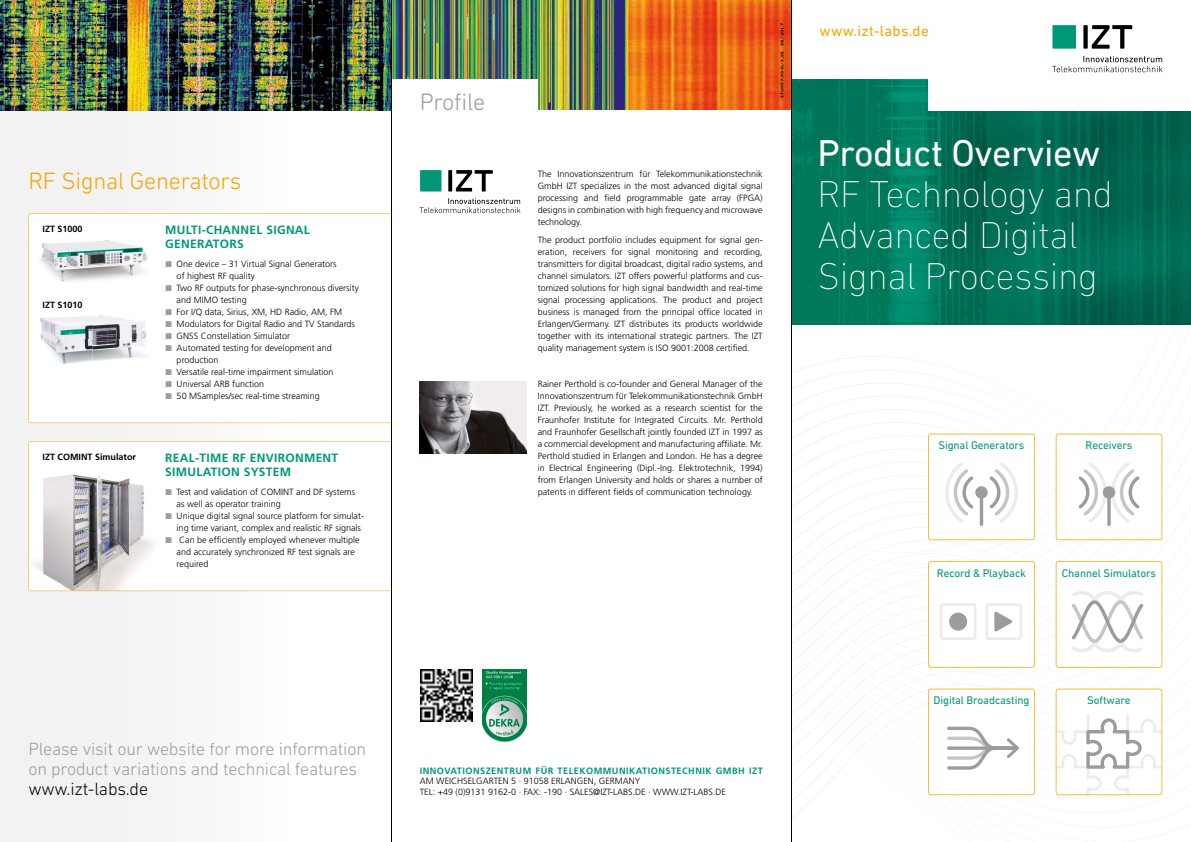
<style>
.page{position:relative;width:1191px;height:842px;background:#fff}
.page>*{position:absolute;margin:0;border:0;box-sizing:border-box;transform-origin:0 0}
.t1{font:200 38px/41px "DIN Next LT Pro";letter-spacing:-.01em;color:#fff}
.t2{font:38px "DIN Next LT Pro";letter-spacing:-.01em;color:#fff}
.t3{font:300 24px "DIN Next LT Pro";letter-spacing:-.01em;color:#f6a500}
.t4{font:300 24px "DIN Next LT Pro";letter-spacing:-.01em;color:#9b9c9c}
.t5{font:300 18px/20px "DIN Next LT Pro";letter-spacing:-.01em;color:#9b9c9c}
.t6{font:300 18px "DIN Next LT Pro";letter-spacing:-.01em;color:#000}
.t7{font:15.1px "DIN Next LT Pro";letter-spacing:.02em;color:#f6a500}
.t8{font:700 12px/14px "Frutiger LT";letter-spacing:.025em;color:#009778}
.t9{font:11.3px "DIN Next LT Pro";letter-spacing:-.01em;color:#009778}
.t10{font:700 9.2px "Frutiger LT";letter-spacing:.05em;color:#009778}
.t11{font:300 9px/12px "Frutiger LT";color:#000;text-align:justify}
.t12{font:700 9px "Frutiger LT";color:#000}
.t13{font:5px "Base Nine SC";color:#000}
</style>
<div class="page">
<svg style="left:0;top:110px;width:391px;height:732px"></svg>
<img style="left:0;top:0;width:791px;height:110px">
<img style="left:792px;top:79px;width:399px;height:246px">
<div style="left:928px;top:68px;width:263px;height:42px;background:#fff"></div>
<div style="left:391px;top:79px;width:147px;height:58px;background:#fff"></div>
<div style="left:1052px;top:25px;width:24px;height:24px;background:#009778"></div>
<svg style="left:1052px;top:56px;width:110px;height:16px"></svg>
<svg style="left:1091px;top:25px;width:41px;height:24px"></svg>
<svg style="left:1083px;top:25px;width:4px;height:24px"></svg>
<div style="left:420px;top:170px;width:21px;height:21px;background:#009778"></div>
<svg style="left:420px;top:198px;width:100px;height:15px"></svg>
<svg style="left:456px;top:170px;width:37px;height:21px"></svg>
<svg style="left:448px;top:170px;width:4px;height:21px"></svg>
<img style="left:420px;top:381px;width:107px;height:72px">
<img style="left:420px;top:669px;width:52px;height:52px">
<img style="left:482px;top:669px;width:45px;height:72px">
<svg style="left:792px;top:356px;width:395px;height:462px"></svg>
<div style="left:975px;top:486px;width:12px;height:13px;background:#9b9c9c;border-radius:50%"></div>
<svg style="left:979px;top:491px;width:4px;height:35px"></svg>
<svg style="left:28px;top:213px;width:363px;height:210px"></svg>
<svg style="left:28px;top:441px;width:363px;height:150px"></svg>
<img style="left:36px;top:237px;width:115px;height:49px">
<hr style="left:791px;top:0;width:1px;height:842px;background:#000">
<hr style="left:391px;top:0;width:1px;height:842px;background:#000">
<svg style="left:166px;top:489px;width:6px;height:6px"></svg>
<svg style="left:166px;top:513px;width:6px;height:6px"></svg>
<svg style="left:166px;top:537px;width:6px;height:6px"></svg>
<svg style="left:166px;top:261px;width:6px;height:6px"></svg>
<svg style="left:166px;top:285px;width:6px;height:6px"></svg>
<svg style="left:166px;top:309px;width:6px;height:6px"></svg>
<svg style="left:166px;top:321px;width:6px;height:6px"></svg>
<svg style="left:166px;top:333px;width:6px;height:6px"></svg>
<svg style="left:166px;top:345px;width:6px;height:6px"></svg>
<svg style="left:166px;top:369px;width:6px;height:6px"></svg>
<svg style="left:166px;top:381px;width:6px;height:6px"></svg>
<svg style="left:166px;top:393px;width:6px;height:6px"></svg>
<h2 class="t3" style="left:28px;top:167px;width:214px">RF Signal Generators</h2>
<p class="t12" style="left:43px;top:224px;width:42px">IZT S1000</p>
<h3 class="t8" style="left:165px;top:223px;width:146px">MULTI-CHANNEL SIGNAL<br>GENERATORS</h3>
<p class="t11" style="left:177px;top:258px;width:183px;text-align:left">One device – 31 Virtual Signal Generators<br>of highest RF quality<br>Two RF outputs for phase-synchronous diversity and MIMO testing<br>For I/Q data, Sirius, XM, HD Radio, AM, FM Modulators for Digital Radio and TV Standards GNSS Constellation Simulator<br>Automated testing for development and production<br>Versatile real-time impairment simulation Universal ARB function<br>50 MSamples/sec real-time streaming</p>
<p class="t12" style="left:43px;top:299px;width:42px">IZT S1010</p>
<p class="t12" style="left:43px;top:452px;width:95px">IZT COMINT Simulator</p>
<h3 class="t8" style="left:165px;top:451px;width:174px">REAL-TIME RF ENVIRONMENT<br>SIMULATION SYSTEM</h3>
<p class="t11" style="left:177px;top:486px;width:189px;text-align:left">Test and validation of COMINT and DF systems as well as operator training<br>Unique digital signal source platform for simulat&shy;ing time variant, complex and realistic RF signals Can be efficiently employed whenever multiple and accurately synchronized RF test signals are required</p>
<h3 class="t5" style="left:28px;top:739px;width:339px">Please visit our website for more information on product variations and technical features</h3>
<h3 class="t6" style="left:28px;top:779px;width:121px">www.izt-labs.de</h3>
<h2 class="t4" style="left:420px;top:88px;width:67px">Profile</h2>
<p class="t13" style="left:778px;top:98px;width:76px;rotate:-90deg">stumpf.pool-x.de 08/2017</p>
<p class="t11" style="left:538px;top:168px;width:227px">The Innovationszentrum für Telekommunikationstechnik GmbH IZT specializes in the most advanced digital signal processing and field programmable gate array (FPGA) designs in combination with high frequency and microwave technology.</p>
<p class="t11" style="left:538px;top:234px;width:227px">The product portfolio includes equipment for signal gen&shy;eration, receivers for signal monitoring and recording, transmitters for digital broadcast, digital radio systems, and channel simulators. IZT offers powerful platforms and cus&shy;tomized solutions for high signal bandwidth and real-time signal processing applications. The product and project business is managed from the principal office located in Erlangen/Germany. IZT distributes its products worldwide together with its international strategic partners. The IZT quality management system is ISO 9001:2008 certified.</p>
<p class="t11" style="left:538px;top:378px;width:227px">Rainer Perthold is co-founder and General Manager of the Innovationszentrum für Telekommunikationstechnik GmbH IZT. Previously, he worked as a research scientist for the Fraunhofer Institute for Integrated Circuits. Mr. Perthold and Fraunhofer Gesellschaft jointly founded IZT in 1997 as a commercial development and manufacturing affiliate. Mr.<br>Perthold studied in Erlangen and London. He has a degree in Electrical Engineering (Dipl.-Ing. Elektrotechnik, 1994) from Erlangen University and holds or shares a number of patents in different fields of communication technology.</p>
<h3 class="t7" style="left:819px;top:23px;width:111px">www.izt-labs.de</h3>
<h1 class="t2" style="left:817px;top:131px;width:285px">Product Overview</h1>
<h1 class="t1" style="left:817px;top:173px;width:297px">RF Technology and<br>Advanced Digital<br>Signal Processing</h1>
<p class="t9" style="left:938px;top:439px;width:87px">Signal Generators</p>
<p class="t9" style="left:1085px;top:439px;width:48px">Receivers</p>
<p class="t9" style="left:937px;top:566px;width:91px">Record &amp; Playback</p>
<p class="t9" style="left:1062px;top:566px;width:96px">Channel Simulators</p>
<p class="t10" style="left:420px;top:765px;width:344px">INNOVATIONSZENTRUM FÜR TELEKOMMUNIKATIONSTECHNIK GMBH IZT</p>
<p class="t11" style="left:420px;top:776px;width:308px;line-height:10.8px">AM WEICHSELGARTEN 5 · 91058 ERLANGEN, GERMANY<br>TEL: +49 (0)9131 9162-0 · FAX: -190 · SALES@IZT-LABS.DE · WWW.IZT-LABS.DE</p>
<p class="t9" style="left:933px;top:694px;width:97px">Digital Broadcasting</p>
<p class="t9" style="left:1087px;top:694px;width:45px">Software</p>
</div>
